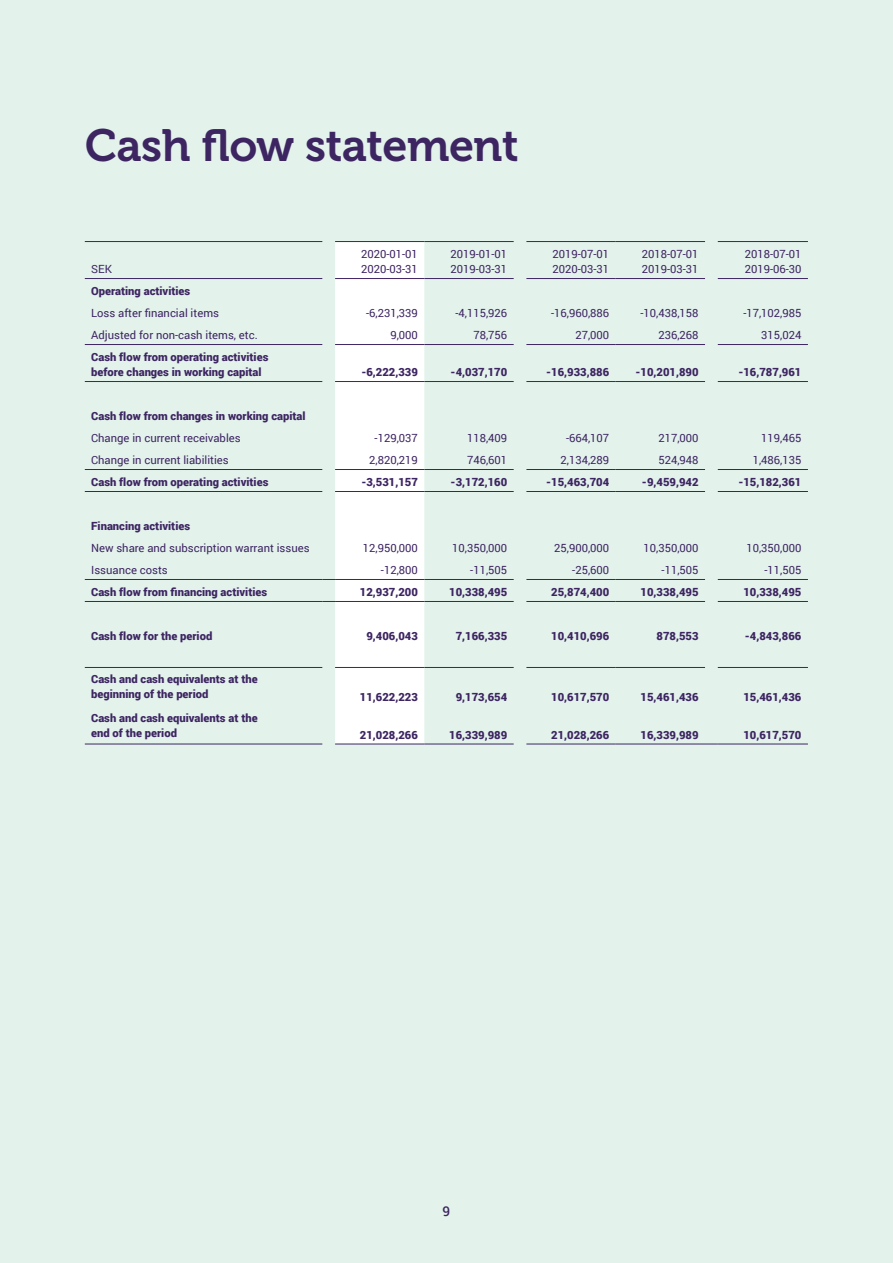
<style>
.page{position:relative;width:893px;height:1263px;background:#e3f2eb}
.page>*{position:absolute;margin:0;border:0;box-sizing:border-box;transform-origin:0 0}
.t1{font:45px "Museo 700";letter-spacing:-.01em;color:#3d2562}
.t2{font:500 13.5px "Roboto";color:#3d2562}
.t3{font:900 11.25px/15px "Roboto";color:#3d2562}
.t4{font:11.25px "Roboto";color:#3d2562}
.t5{font:11.25px/15px "Roboto";color:#3e2462}
</style>
<div class="page">
<hr style="left:85px;top:241px;width:237px;height:1px;background:#3d2562">
<hr style="left:85px;top:278px;width:237px;height:1px;background:#3d2562">
<hr style="left:335px;top:241px;width:89px;height:1px;background:#3e2462">
<hr style="left:424px;top:241px;width:90px;height:1px;background:#3e2462">
<hr style="left:526px;top:241px;width:90px;height:1px;background:#3e2462">
<hr style="left:616px;top:241px;width:89px;height:1px;background:#3e2462">
<hr style="left:718px;top:241px;width:90px;height:1px;background:#3e2462">
<hr style="left:424px;top:278px;width:90px;height:1px;background:#3e2462">
<hr style="left:526px;top:278px;width:90px;height:1px;background:#3e2462">
<hr style="left:616px;top:278px;width:89px;height:1px;background:#3e2462">
<hr style="left:718px;top:278px;width:90px;height:1px;background:#3e2462">
<hr style="left:85px;top:344px;width:237px;height:1px;background:#3d2562">
<hr style="left:424px;top:344px;width:90px;height:1px;background:#3d2562">
<hr style="left:526px;top:344px;width:90px;height:1px;background:#3d2562">
<hr style="left:616px;top:344px;width:89px;height:1px;background:#3d2562">
<hr style="left:718px;top:344px;width:90px;height:1px;background:#3d2562">
<hr style="left:85px;top:381px;width:237px;height:1px;background:#3d2562">
<hr style="left:424px;top:381px;width:90px;height:1px;background:#3d2562">
<hr style="left:526px;top:381px;width:90px;height:1px;background:#3d2562">
<hr style="left:616px;top:381px;width:89px;height:1px;background:#3d2562">
<hr style="left:718px;top:381px;width:90px;height:1px;background:#3d2562">
<hr style="left:85px;top:469px;width:237px;height:1px;background:#3d2562">
<hr style="left:424px;top:469px;width:90px;height:1px;background:#3d2562">
<hr style="left:526px;top:469px;width:90px;height:1px;background:#3d2562">
<hr style="left:616px;top:469px;width:89px;height:1px;background:#3d2562">
<hr style="left:718px;top:469px;width:90px;height:1px;background:#3d2562">
<hr style="left:85px;top:491px;width:237px;height:1px;background:#3d2562">
<hr style="left:424px;top:491px;width:90px;height:1px;background:#3d2562">
<hr style="left:526px;top:491px;width:90px;height:1px;background:#3d2562">
<hr style="left:616px;top:491px;width:89px;height:1px;background:#3d2562">
<hr style="left:718px;top:491px;width:90px;height:1px;background:#3d2562">
<hr style="left:85px;top:667px;width:237px;height:1px;background:#3d2562">
<hr style="left:424px;top:667px;width:90px;height:1px;background:#3d2562">
<hr style="left:526px;top:667px;width:90px;height:1px;background:#3d2562">
<hr style="left:616px;top:667px;width:89px;height:1px;background:#3d2562">
<hr style="left:718px;top:667px;width:90px;height:1px;background:#3d2562">
<hr style="left:85px;top:744px;width:237px;height:1px;background:#3d2562">
<hr style="left:335px;top:744px;width:89px;height:1px;background:#3d2562">
<hr style="left:424px;top:744px;width:90px;height:1px;background:#3d2562">
<hr style="left:526px;top:744px;width:90px;height:1px;background:#3d2562">
<hr style="left:616px;top:744px;width:89px;height:1px;background:#3d2562">
<svg style="left:705px;top:744px;width:13px;height:1px"></svg>
<hr style="left:718px;top:744px;width:90px;height:1px;background:#3d2562">
<hr style="left:85px;top:579px;width:237px;height:1px;background:#3d2562">
<hr style="left:424px;top:579px;width:90px;height:1px;background:#3d2562">
<hr style="left:526px;top:579px;width:90px;height:1px;background:#3d2562">
<hr style="left:616px;top:579px;width:89px;height:1px;background:#3d2562">
<hr style="left:718px;top:579px;width:90px;height:1px;background:#3d2562">
<hr style="left:85px;top:601px;width:237px;height:1px;background:#3d2562">
<svg style="left:322px;top:242px;width:102px;height:502px"></svg>
<hr style="left:335px;top:601px;width:89px;height:1px;background:#3d2562">
<hr style="left:424px;top:601px;width:90px;height:1px;background:#3d2562">
<hr style="left:526px;top:601px;width:90px;height:1px;background:#3d2562">
<hr style="left:616px;top:601px;width:89px;height:1px;background:#3d2562">
<hr style="left:718px;top:601px;width:90px;height:1px;background:#3d2562">
<h1 class="t1" style="left:85px;top:121px;width:435px">Cash flow statement</h1>
<p class="t4" style="left:91px;top:262px;width:22px">SEK</p>
<p class="t5" style="left:361px;top:246px;width:58px">2020-01-01<br>2020-03-31</p>
<p class="t5" style="left:450px;top:246px;width:58px">2019-01-01<br>2019-03-31</p>
<p class="t5" style="left:552px;top:246px;width:58px">2019-07-01<br>2020-03-31</p>
<p class="t5" style="left:642px;top:246px;width:58px">2018-07-01<br>2019-03-31</p>
<p class="t5" style="left:745px;top:246px;width:58px">2018-07-01<br>2019-06-30</p>
<p class="t3" style="left:91px;top:283px;width:101px">Operating activities</p>
<p class="t4" style="left:91px;top:305px;width:129px">Loss after financial items</p>
<p class="t4" style="left:366px;top:305px;width:53px">-6,231,339</p>
<p class="t4" style="left:455px;top:305px;width:53px">-4,115,926</p>
<p class="t4" style="left:551px;top:305px;width:60px">-16,960,886</p>
<p class="t4" style="left:640px;top:305px;width:60px">-10,438,158</p>
<p class="t4" style="left:743px;top:305px;width:60px">-17,102,985</p>
<p class="t4" style="left:91px;top:327px;width:168px">Adjusted for non-cash items, etc.</p>
<p class="t4" style="left:390px;top:327px;width:29px">9,000</p>
<p class="t4" style="left:473px;top:327px;width:35px">78,756</p>
<p class="t4" style="left:575px;top:327px;width:35px">27,000</p>
<p class="t4" style="left:658px;top:327px;width:42px">236,268</p>
<p class="t4" style="left:761px;top:327px;width:42px">315,024</p>
<p class="t3" style="left:91px;top:349px;width:179px">Cash flow from operating activities before changes in working capital</p>
<p class="t3" style="left:361px;top:364px;width:58px">-6,222,339</p>
<p class="t3" style="left:451px;top:364px;width:58px">-4,037,170</p>
<p class="t3" style="left:546px;top:364px;width:65px">-16,933,886</p>
<p class="t3" style="left:635px;top:364px;width:65px">-10,201,890</p>
<p class="t3" style="left:738px;top:364px;width:65px">-16,787,961</p>
<p class="t3" style="left:91px;top:408px;width:216px">Cash flow from changes in working capital</p>
<p class="t4" style="left:91px;top:430px;width:151px">Change in current receivables</p>
<p class="t4" style="left:375px;top:430px;width:45px">-129,037</p>
<p class="t4" style="left:467px;top:430px;width:42px">118,409</p>
<p class="t4" style="left:566px;top:430px;width:45px">-664,107</p>
<p class="t4" style="left:658px;top:430px;width:42px">217,000</p>
<p class="t4" style="left:761px;top:430px;width:42px">119,465</p>
<p class="t4" style="left:91px;top:452px;width:139px">Change in current liabilities</p>
<p class="t4" style="left:369px;top:452px;width:50px">2,820,219</p>
<p class="t4" style="left:467px;top:452px;width:42px">746,601</p>
<p class="t4" style="left:560px;top:452px;width:50px">2,134,289</p>
<p class="t4" style="left:658px;top:452px;width:42px">524,948</p>
<p class="t4" style="left:753px;top:452px;width:50px">1,486,135</p>
<p class="t3" style="left:91px;top:474px;width:179px">Cash flow from operating activities</p>
<p class="t3" style="left:361px;top:474px;width:58px">-3,531,157</p>
<p class="t3" style="left:451px;top:474px;width:58px">-3,172,160</p>
<p class="t3" style="left:546px;top:474px;width:65px">-15,463,704</p>
<p class="t3" style="left:642px;top:474px;width:58px">-9,459,942</p>
<p class="t3" style="left:738px;top:474px;width:65px">-15,182,361</p>
<p class="t3" style="left:91px;top:518px;width:101px">Financing activities</p>
<p class="t4" style="left:91px;top:540px;width:220px">New share and subscription warrant issues</p>
<p class="t4" style="left:363px;top:540px;width:57px">12,950,000</p>
<p class="t4" style="left:452px;top:540px;width:57px">10,350,000</p>
<p class="t4" style="left:554px;top:540px;width:57px">25,900,000</p>
<p class="t4" style="left:643px;top:540px;width:57px">10,350,000</p>
<p class="t4" style="left:746px;top:540px;width:57px">10,350,000</p>
<p class="t4" style="left:91px;top:562px;width:78px">Issuance costs</p>
<p class="t4" style="left:381px;top:562px;width:38px">-12,800</p>
<p class="t4" style="left:470px;top:562px;width:38px">-11,505</p>
<p class="t4" style="left:572px;top:562px;width:38px">-25,600</p>
<p class="t4" style="left:662px;top:562px;width:38px">-11,505</p>
<p class="t4" style="left:764px;top:562px;width:38px">-11,505</p>
<p class="t3" style="left:91px;top:584px;width:178px">Cash flow from financing activities</p>
<p class="t3" style="left:360px;top:584px;width:60px">12,937,200</p>
<p class="t3" style="left:449px;top:584px;width:60px">10,338,495</p>
<p class="t3" style="left:551px;top:584px;width:60px">25,874,400</p>
<p class="t3" style="left:640px;top:584px;width:60px">10,338,495</p>
<p class="t3" style="left:743px;top:584px;width:60px">10,338,495</p>
<p class="t3" style="left:91px;top:628px;width:123px">Cash flow for the period</p>
<p class="t3" style="left:366px;top:628px;width:53px">9,406,043</p>
<p class="t3" style="left:456px;top:628px;width:53px">7,166,335</p>
<p class="t3" style="left:551px;top:628px;width:60px">10,410,696</p>
<p class="t3" style="left:656px;top:628px;width:44px">878,553</p>
<p class="t3" style="left:745px;top:628px;width:58px">-4,843,866</p>
<p class="t3" style="left:91px;top:671px;width:168px">Cash and cash equivalents at the beginning of the period</p>
<p class="t3" style="left:360px;top:689px;width:60px">11,622,223</p>
<p class="t3" style="left:456px;top:689px;width:53px">9,173,654</p>
<p class="t3" style="left:551px;top:689px;width:60px">10,617,570</p>
<p class="t3" style="left:640px;top:689px;width:60px">15,461,436</p>
<p class="t3" style="left:743px;top:689px;width:60px">15,461,436</p>
<p class="t3" style="left:91px;top:710px;width:168px">Cash and cash equivalents at the end of the period</p>
<p class="t3" style="left:360px;top:727px;width:60px">21,028,266</p>
<p class="t3" style="left:449px;top:727px;width:60px">16,339,989</p>
<p class="t3" style="left:551px;top:727px;width:60px">21,028,266</p>
<p class="t3" style="left:640px;top:727px;width:60px">16,339,989</p>
<p class="t3" style="left:743px;top:727px;width:60px">10,617,570</p>
<p class="t2" style="left:443px;top:1202px;width:9px">9</p>
</div>
